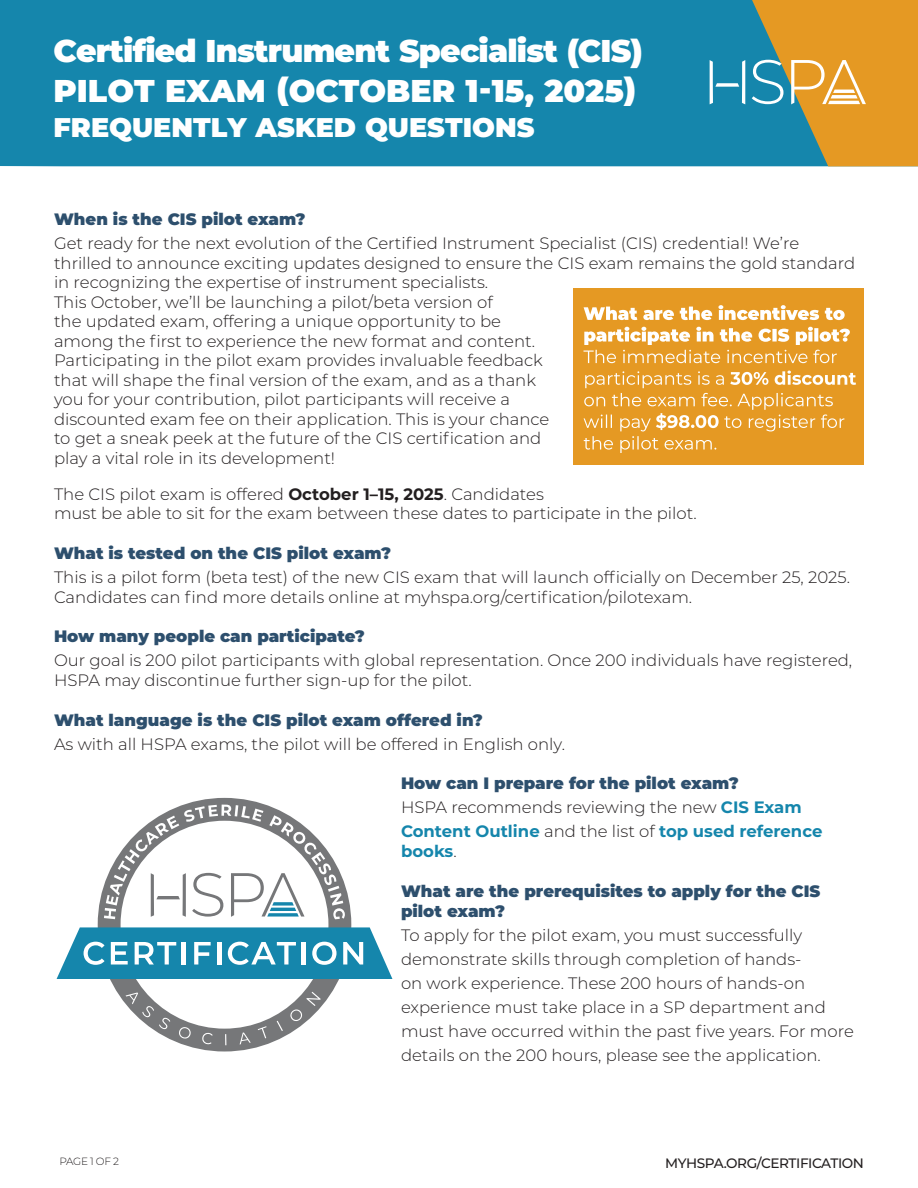
<style>
.page{position:relative;width:918px;height:1188px;background:#fff}
.page>*{position:absolute;margin:0;border:0;box-sizing:border-box;transform-origin:0 0}
.t1{font:900 31.5px "Montserrat";letter-spacing:-.025em;color:#fff}
.t2{font:900 31.5px "Montserrat";color:#fff}
.t3{font:900 27px "Montserrat";color:#fff}
.t4{font:300 16.5px/19.5px "Montserrat";color:#231f20}
.t5{font:900 16.5px/19.8px "Montserrat";color:#2d4f6d}
.t6{font:700 16.5px "Montserrat";color:#1586ac}
.t7{font:500 13.65px "Montserrat";letter-spacing:-.03em;color:#231f20}
.t8{font:300 10.5px "Montserrat";letter-spacing:-.035em;color:#231f20}
.s1{font-weight:700}
.s2{font-weight:700;color:#1586ac}
.s3{font-weight:300;color:#231f20}
</style>
<div class="page">
<div style="left:0;top:0;width:752px;height:166px;background:#1586ac"></div>
<svg style="left:710px;top:60px;width:35px;height:44px"></svg>
<svg style="left:752px;top:0;width:166px;height:166px;background:#b8994a"></svg>
<div style="left:573px;top:288px;width:291px;height:177px;background:#e59923"></div>
<svg style="left:98px;top:798px;width:253px;height:254px"></svg>
<svg style="left:126px;top:992px;width:44px;height:37px"></svg>
<svg style="left:179px;top:1027px;width:12px;height:12px"></svg>
<svg style="left:202px;top:1033px;width:11px;height:11px"></svg>
<svg style="left:240px;top:1032px;width:11px;height:12px"></svg>
<svg style="left:258px;top:1026px;width:9px;height:12px"></svg>
<svg style="left:277px;top:1021px;width:6px;height:10px"></svg>
<svg style="left:290px;top:992px;width:31px;height:29px"></svg>
<svg style="left:57px;top:927px;width:335px;height:52px"></svg>
<svg style="left:104px;top:805px;width:241px;height:114px"></svg>
<svg style="left:584px;top:371px;width:272px;height:82px"></svg>
<svg style="left:584px;top:327px;width:266px;height:36px"></svg>
<svg style="left:584px;top:305px;width:261px;height:15px"></svg>
<p class="t1" style="left:54px;top:27px;width:591px">Certified Instrument Specialist (CIS)</p>
<p class="t2" style="left:54px;top:68px;width:585px">PILOT EXAM (OCTOBER 1-15, 2025)</p>
<p class="t3" style="left:54px;top:107px;width:482px">FREQUENTLY ASKED QUESTIONS</p>
<p class="t5" style="left:54px;top:209px;width:253px">When is the CIS pilot exam?</p>
<p class="t4" style="left:54px;top:233px;width:803px">Get ready for the next evolution of the Certified Instrument Specialist (CIS) credential! We’re thrilled to announce exciting updates designed to ensure the CIS exam remains the gold standard in recognizing the expertise of instrument specialists.<br>This October, we’ll be launching a pilot/beta version of<br>the updated exam, offering a unique opportunity to be<br>among the first to experience the new format and content.<br>Participating in the pilot exam provides invaluable feedback<br>that will shape the final version of the exam, and as a thank<br>you for your contribution, pilot participants will receive a<br>discounted exam fee on their application. This is your chance<br>to get a sneak peek at the future of the CIS certification and<br>play a vital role in its development!</p>
<p class="t4" style="left:54px;top:484px;width:644px">The CIS pilot exam is offered <span class="s1">October 1–15, 2025</span>. Candidates<br>must be able to sit for the exam between these dates to participate in the pilot.</p>
<p class="t5" style="left:54px;top:542px;width:339px">What is tested on the CIS pilot exam?</p>
<p class="t4" style="left:54px;top:567px;width:798px">This is a pilot form (beta test) of the new CIS exam that will launch officially on December 25, 2025.<br>Candidates can find more details online at myhspa.org/certification/pilotexam.</p>
<p class="t5" style="left:54px;top:626px;width:312px">How many people can participate?</p>
<p class="t4" style="left:54px;top:650px;width:800px">Our goal is 200 pilot participants with global representation. Once 200 individuals have registered,<br>HSPA may discontinue further sign-up for the pilot.</p>
<p class="t5" style="left:54px;top:709px;width:430px">What language is the CIS pilot exam offered in?</p>
<p class="t4" style="left:54px;top:734px;width:513px">As with all HSPA exams, the pilot will be offered in English only.</p>
<p class="t5" style="left:401px;top:773px;width:339px">How can I prepare for the pilot exam?</p>
<p class="t4" style="left:401px;top:795px;width:423px;line-height:24px">HSPA recommends reviewing the new <span class="s2">CIS Exam<br>Content Outline</span> and the list of <span class="s2">top used reference</span></p>
<p class="t6" style="left:401px;top:840px;width:57px">books<span class="s3">.</span></p>
<p class="t5" style="left:401px;top:880px;width:421px">What are the prerequisites to apply for the CIS pilot exam?</p>
<p class="t4" style="left:401px;top:922px;width:454px;line-height:24px">To apply for the pilot exam, you must successfully demonstrate skills through completion of hands-<br>on work experience. These 200 hours of hands-on experience must take place in a SP department and must have occurred within the past five years. For more details on the 200 hours, please see the application.</p>
<p class="t8" style="left:60px;top:1154px;width:61px">PAGE 1 OF 2</p>
<p class="t7" style="left:665px;top:1154px;width:200px">MYHSPA.ORG/CERTIFICATION</p>
</div>
